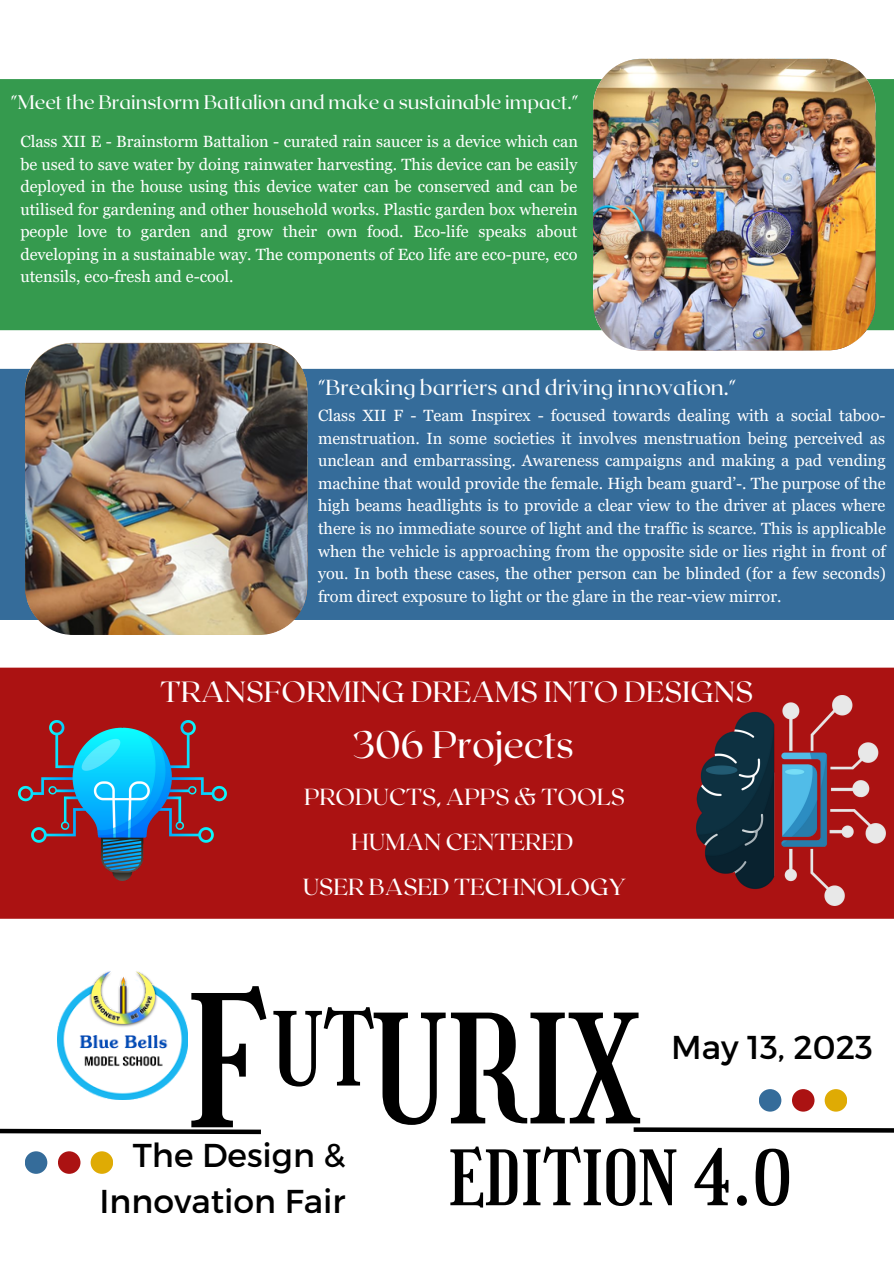
<style>
.page{position:relative;width:894px;height:1264px;background:#fff}
.page>*{position:absolute;margin:0;border:0;box-sizing:border-box;transform-origin:0 0}
.t1{font:178.95px "Girassol";color:#000}
.t2{font:147.75px "Girassol";color:#000}
.t3{font:99.45px "Girassol";color:#000}
.t4{font:74.4px "Girassol";color:#000}
.t5{font:38.25px "Roxborough CF";color:#fff}
.t6{font:33px/46.2px "Montserrat";color:#000;text-align:right}
.t7{font:29.1px "Roxborough CF";color:#fff}
.t8{font:23.1px "Roxborough CF";color:#fff}
.t9{font:21.6px "Roxborough CF";color:#fff}
.t10{font:19.65px "Roxborough CF";color:#fff}
.t11{font:16.2px/22.5px "Georgia Pro";color:#fff;text-align:justify}
</style>
<div class="page">
<div style="left:0;top:369px;width:893px;height:251px;background:#356c9a"></div>
<div style="left:0;top:79px;width:893px;height:251px;background:#359a4e"></div>
<img style="left:593px;top:59px;width:282px;height:291px;border-radius:48px">
<img style="left:25px;top:343px;width:282px;height:292px;border-radius:48px">
<div style="left:0;top:667px;width:893px;height:251px;background:#ab1212"></div>
<svg style="left:0;top:1128px;width:261px;height:7px"></svg>
<svg style="left:633px;top:1127px;width:260px;height:6px;background:#3f3f3f"></svg>
<div style="left:758px;top:1089px;width:23px;height:22px;background:#356c9a;border-radius:50%"></div>
<div style="left:791px;top:1089px;width:23px;height:22px;background:#ab1212;border-radius:50%"></div>
<div style="left:824px;top:1089px;width:23px;height:22px;background:#dfab04;border-radius:50%"></div>
<div style="left:25px;top:1151px;width:22px;height:22px;background:#356c9a;border-radius:50%"></div>
<div style="left:58px;top:1151px;width:22px;height:22px;background:#ab1212;border-radius:50%"></div>
<div style="left:91px;top:1151px;width:22px;height:22px;background:#dfab04;border-radius:50%"></div>
<img style="left:58px;top:971px;width:129px;height:128px">
<img style="left:18px;top:720px;width:209px;height:160px">
<img style="left:696px;top:695px;width:189px;height:210px">
<p class="t10" style="left:11px;top:89px;width:569px">"Meet the Brainstorm Battalion and make a sustainable impact."</p>
<p class="t11" style="left:20px;top:130px;width:559px">Class XII E - Brainstorm Battalion - curated rain saucer is a device which can be used to save water by doing rainwater harvesting. This device can be easily deployed in the house using this device water can be conserved and can be utilised for gardening and other household works. Plastic garden box wherein people love to garden and grow their own food. Eco-life speaks about developing in a sustainable way. The components of Eco life are eco-pure, eco utensils, eco-fresh and e-cool.</p>
<p class="t9" style="left:318px;top:373px;width:420px">"Breaking barriers and driving innovation."</p>
<p class="t11" style="left:318px;top:404px;width:569px">Class XII F - Team Inspirex - focused towards dealing with a social taboo&shy;menstruation. In some societies it involves menstruation being perceived as unclean and embarrassing. Awareness campaigns and making a pad vending machine that would provide the female. High beam guard’-. The purpose of the high beams headlights is to provide a clear view to the driver at places where there is no immediate source of light and the traffic is scarce. This is applicable when the vehicle is approaching from the opposite side or lies right in front of you. In both these cases, the other person can be blinded (for a few seconds) from direct exposure to light or the glare in the rear-view mirror.</p>
<p class="t7" style="left:161px;top:672px;width:594px">TRANSFORMING DREAMS INTO DESIGNS</p>
<p class="t5" style="left:352px;top:720px;width:223px">306 Projects</p>
<p class="t8" style="left:304px;top:781px;width:322px">PRODUCTS, APPS &amp; TOOLS</p>
<p class="t8" style="left:351px;top:826px;width:224px">HUMAN CENTERED</p>
<p class="t8" style="left:302px;top:872px;width:325px">USER BASED TECHNOLOGY</p>
<p class="t1" style="left:186px;top:958px;width:87px">F</p>
<p class="t3" style="left:272px;top:991px;width:104px">UT</p>
<p class="t2" style="left:372px;top:983px;width:269px">URIX</p>
<p class="t6" style="left:671px;top:1021px;width:203px">May 13, 2023</p>
<p class="t6" style="left:100px;top:1130px;width:247px">The Design &amp;<br>Innovation Fair</p>
<p class="t4" style="left:448px;top:1134px;width:346px">EDITION 4.0</p>
</div>
